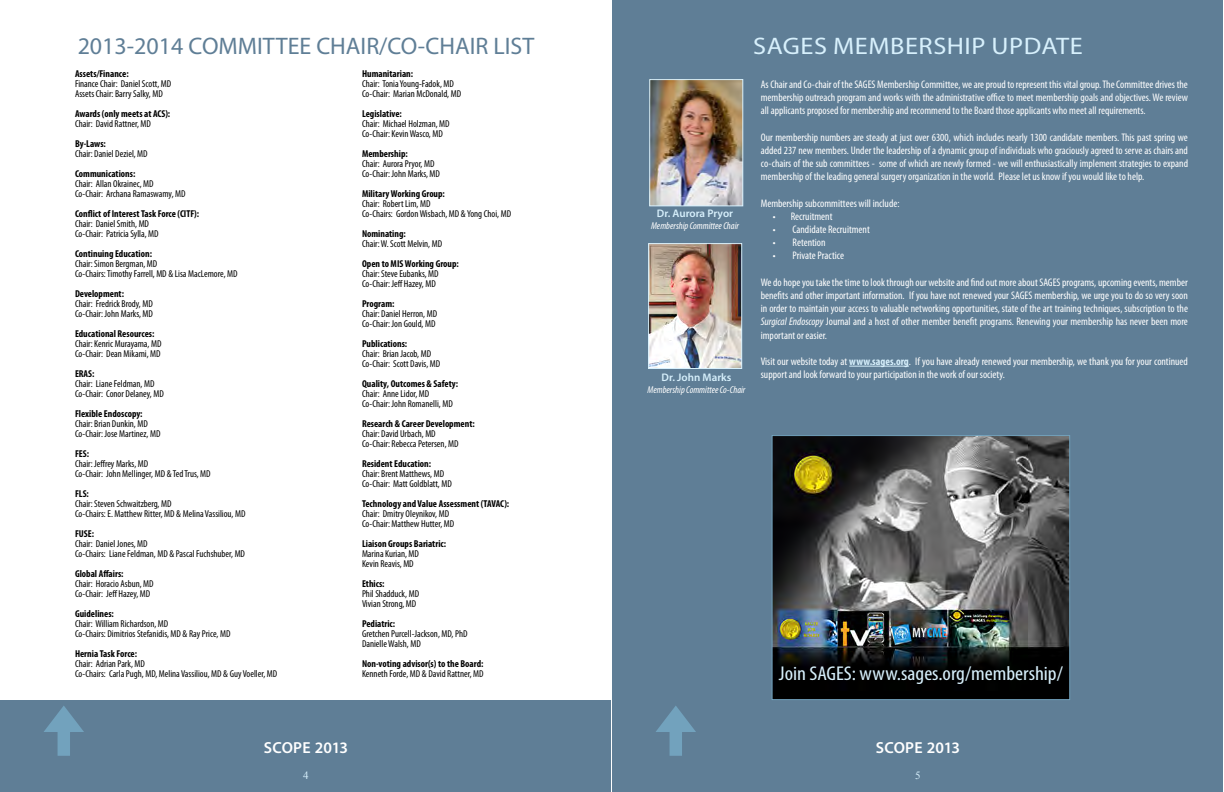
<style>
.page{position:relative;width:1224px;height:792px;background:#fff}
.page>*{position:absolute;margin:0;border:0;box-sizing:border-box;transform-origin:0 0}
.t1{font:24px "Myriad Pro";color:#5f7e96}
.t2{font:24px "Myriad Pro";letter-spacing:.02em;color:#d7f0fc;scale:1.1 1}
.t3{font:condensed 20px "Myriad Pro";color:#d7f0fc;scale:1.1 1}
.t4{font:600 16px "Myriad Pro";letter-spacing:.005em;color:#fff}
.t5{font:condensed 11px/13.2px "Myriad Pro";color:#fff;text-align:justify}
.t6{font:600 11px "Myriad Pro";color:#d7f0fc}
.t7{font:11px "Times New Roman";color:#d7f0fc}
.t8{font:condensed 10px/10px "Myriad Pro";color:#000}
.t9{font:700 condensed 10px "Myriad Pro";color:#000}
.t10{font:italic condensed 10px "Myriad Pro";color:#fff}
.s1{font-style:italic}
.s2{font-weight:700;color:#d7f0fc}
</style>
<div class="page">
<div style="left:0;top:700px;width:612px;height:92px;background:#5f7e96"></div>
<svg style="left:44px;top:706px;width:40px;height:50px"></svg>
<div style="left:612px;top:0;width:612px;height:792px;background:#5f7e96"></div>
<svg style="left:656px;top:706px;width:40px;height:50px"></svg>
<img style="left:651px;top:81px;width:90px;height:123px">
<div style="left:649px;top:79px;width:94px;height:127px;border:1px solid #d7f0fc"></div>
<hr style="left:849px;top:366px;width:60px;height:1px;background:#d7f0fc">
<img style="left:650px;top:245px;width:90px;height:122px">
<div style="left:648px;top:243px;width:94px;height:126px;border:1px solid #d7f0fc"></div>
<img style="left:774px;top:437px;width:294px;height:261px">
<div style="left:772px;top:435px;width:298px;height:265px;border:1px solid #72a2bd"></div>
<h1 class="t1" style="left:78px;top:32px;width:191px">2013-2014 COMMITTEE</h1>
<h1 class="t1" style="left:316px;top:32px;width:27px">CHAIR</h1>
<h1 class="t1" style="left:379px;top:32px;width:73px">/CO-CHAIR</h1>
<h1 class="t1" style="left:494px;top:32px;width:11px">LIST</h1>
<p class="t9" style="left:75px;top:67px;width:55px">Assets/Finance:</p>
<p class="t8" style="left:75px;top:78px;width:98px">Finance Chair: Daniel Scott, MD<br>Assets Chair: Barry Salky, MD</p>
<p class="t9" style="left:75px;top:107px;width:97px">Awards (only meets at ACS):</p>
<p class="t8" style="left:75px;top:118px;width:78px">Chair: David Rattner, MD</p>
<p class="t9" style="left:75px;top:137px;width:32px">By-Laws:</p>
<p class="t8" style="left:75px;top:148px;width:74px">Chair: Daniel Deziel, MD</p>
<p class="t9" style="left:75px;top:167px;width:62px">Communications:</p>
<p class="t8" style="left:75px;top:178px;width:112px">Chair: Allan Okrainec, MD<br>Co-Chair: Archana Ramaswamy, MD</p>
<p class="t9" style="left:75px;top:207px;width:126px">Conflict of Interest Task Force (CITF):</p>
<p class="t8" style="left:75px;top:218px;width:85px">Chair: Daniel Smith, MD<br>Co-Chair: Patricia Sylla, MD</p>
<p class="t9" style="left:75px;top:247px;width:79px">Continuing Education:</p>
<p class="t8" style="left:75px;top:258px;width:164px">Chair: Simon Bergman, MD<br>Co-Chairs: Timothy Farrell, MD &amp; Lisa MacLemore, MD</p>
<p class="t9" style="left:75px;top:287px;width:51px">Development:</p>
<p class="t8" style="left:75px;top:298px;width:80px">Chair: Fredrick Brody, MD<br>Co-Chair: John Marks, MD</p>
<p class="t9" style="left:75px;top:327px;width:81px">Educational Resources:</p>
<p class="t8" style="left:75px;top:338px;width:88px">Chair: Kenric Murayama, MD<br>Co-Chair: Dean Mikami, MD</p>
<p class="t9" style="left:75px;top:367px;width:21px">ERAS:</p>
<p class="t8" style="left:75px;top:378px;width:90px">Chair: Liane Feldman, MD<br>Co-Chair: Conor Delaney, MD</p>
<p class="t9" style="left:75px;top:407px;width:69px">Flexible Endoscopy:</p>
<p class="t8" style="left:75px;top:418px;width:87px">Chair: Brian Dunkin, MD<br>Co-Chair: Jose Martinez, MD</p>
<p class="t9" style="left:75px;top:447px;width:16px">FES:</p>
<p class="t8" style="left:75px;top:458px;width:137px">Chair: Jeffrey Marks, MD<br>Co-Chair: John Mellinger, MD &amp; Ted Trus, MD</p>
<p class="t9" style="left:75px;top:487px;width:15px">FLS:</p>
<p class="t8" style="left:75px;top:498px;width:172px">Chair: Steven Schwaitzberg, MD<br>Co-Chairs: E. Matthew Ritter, MD &amp; Melina Vassiliou, MD</p>
<p class="t9" style="left:75px;top:527px;width:21px">FUSE:</p>
<p class="t8" style="left:75px;top:538px;width:172px">Chair: Daniel Jones, MD<br>Co-Chairs: Liane Feldman, MD &amp; Pascal Fuchshuber, MD</p>
<p class="t9" style="left:75px;top:567px;width:50px">Global Affairs:</p>
<p class="t8" style="left:75px;top:578px;width:80px">Chair: Horacio Asbun, MD<br>Co-Chair: Jeff Hazey, MD</p>
<p class="t9" style="left:75px;top:607px;width:40px">Guidelines:</p>
<p class="t8" style="left:75px;top:618px;width:157px">Chair: William Richardson, MD<br>Co-Chairs: Dimitrios Stefanidis, MD &amp; Ray Price, MD</p>
<p class="t9" style="left:75px;top:647px;width:64px">Hernia Task Force:</p>
<p class="t8" style="left:75px;top:658px;width:204px">Chair: Adrian Park, MD<br>Co-Chairs: Carla Pugh, MD, Melina Vassiliou, MD &amp; Guy Voeller, MD</p>
<p class="t9" style="left:362px;top:67px;width:53px">Humanitarian:</p>
<p class="t8" style="left:362px;top:78px;width:101px">Chair: Tonia Young-Fadok, MD<br>Co-Chair: Marian McDonald, MD</p>
<p class="t9" style="left:362px;top:107px;width:41px">Legislative:</p>
<p class="t8" style="left:362px;top:118px;width:89px">Chair: Michael Holzman, MD<br>Co-Chair: Kevin Wasco, MD</p>
<p class="t9" style="left:362px;top:147px;width:47px">Membership:</p>
<p class="t8" style="left:362px;top:158px;width:80px">Chair: Aurora Pryor, MD<br>Co-Chair: John Marks, MD</p>
<p class="t9" style="left:362px;top:187px;width:84px">Military Working Group:</p>
<p class="t8" style="left:362px;top:198px;width:151px">Chair: Robert Lim, MD<br>Co-Chairs: Gordon Wisbach, MD &amp; Yong Choi, MD</p>
<p class="t9" style="left:362px;top:227px;width:45px">Nominating:</p>
<p class="t8" style="left:362px;top:238px;width:82px">Chair: W. Scott Melvin, MD</p>
<p class="t9" style="left:362px;top:257px;width:98px">Open to MIS Working Group:</p>
<p class="t8" style="left:362px;top:268px;width:78px">Chair: Steve Eubanks, MD<br>Co-Chair: Jeff Hazey, MD</p>
<p class="t9" style="left:362px;top:297px;width:34px">Program:</p>
<p class="t8" style="left:362px;top:308px;width:77px">Chair: Daniel Herron, MD<br>Co-Chair: Jon Gould, MD</p>
<p class="t9" style="left:362px;top:337px;width:47px">Publications:</p>
<p class="t8" style="left:362px;top:348px;width:80px">Chair: Brian Jacob, MD<br>Co-Chair: Scott Davis, MD</p>
<p class="t9" style="left:362px;top:377px;width:97px">Quality, Outcomes &amp; Safety:</p>
<p class="t8" style="left:362px;top:388px;width:92px">Chair: Anne Lidor, MD<br>Co-Chair: John Romanelli, MD</p>
<p class="t9" style="left:362px;top:417px;width:114px">Research &amp; Career Development:</p>
<p class="t8" style="left:362px;top:428px;width:98px">Chair: David Urbach, MD<br>Co-Chair: Rebecca Petersen, MD</p>
<p class="t9" style="left:362px;top:457px;width:71px">Resident Education:</p>
<p class="t8" style="left:362px;top:468px;width:91px">Chair: Brent Matthews, MD<br>Co-Chair: Matt Goldblatt, MD</p>
<p class="t9" style="left:362px;top:497px;width:149px">Technology and Value Assessment (TAVAC):</p>
<p class="t8" style="left:362px;top:508px;width:94px">Chair: Dmitry Oleynikov, MD<br>Co-Chair: Matthew Hutter, MD</p>
<p class="t9" style="left:362px;top:537px;width:86px">Liaison Groups Bariatric:</p>
<p class="t8" style="left:362px;top:548px;width:59px">Marina Kurian, MD<br>Kevin Reavis, MD</p>
<p class="t9" style="left:362px;top:577px;width:24px">Ethics:</p>
<p class="t8" style="left:362px;top:588px;width:59px">Phil Shadduck, MD<br>Vivian Strong, MD</p>
<p class="t9" style="left:362px;top:617px;width:35px">Pediatric:</p>
<p class="t8" style="left:362px;top:628px;width:107px">Gretchen Purcell-Jackson, MD, PhD<br>Danielle Walsh, MD</p>
<p class="t9" style="left:362px;top:657px;width:123px">Non-voting advisor(s) to the Board:</p>
<p class="t8" style="left:362px;top:668px;width:123px">Kenneth Forde, MD &amp; David Rattner, MD</p>
<p class="t6" style="left:657px;top:207px;width:78px">Dr. Aurora Pryor</p>
<p class="t10" style="left:651px;top:220px;width:89px">Membership Committee Chair</p>
<p class="t6" style="left:662px;top:371px;width:71px">Dr. John Marks</p>
<p class="t10" style="left:648px;top:384px;width:99px">Membership Committee Co-Chair</p>
<h1 class="t2" style="left:753px;top:31px;width:15px">SAGES</h1>
<h1 class="t2" style="left:833px;top:31px;width:187px">MEMBERSHIP UPDATE</h1>
<p class="t5" style="left:761px;top:77px;width:429px">As Chair and Co-chair of the SAGES Membership Committee, we are proud to represent this vital group. The Committee drives the membership outreach program and works with the administrative office to meet membership goals and objectives. We review all applicants proposed for membership and recommend to the Board those applicants who meet all requirements.</p>
<p class="t5" style="left:761px;top:130px;width:429px">Our membership numbers are steady at just over 6300, which includes nearly 1300 candidate members. This past spring we added 237 new members. Under the leadership of a dynamic group of individuals who graciously agreed to serve as chairs and co-chairs of the sub committees - some of which are newly formed - we will enthusiastically implement strategies to expand membership of the leading general surgery organization in the world. Please let us know if you would like to help.</p>
<p class="t5" style="left:761px;top:196px;width:140px">Membership subcommittees will include:</p>
<p class="t5" style="left:773px;top:209px;width:61px">• Recruitment</p>
<p class="t5" style="left:773px;top:223px;width:99px">• Candidate Recruitment</p>
<p class="t5" style="left:773px;top:236px;width:54px">• Retention</p>
<p class="t5" style="left:773px;top:249px;width:73px">• Private Practice</p>
<p class="t5" style="left:761px;top:275px;width:429px">We do hope you take the time to look through our website and find out more about SAGES programs, upcoming events, member benefits and other important information. If you have not renewed your SAGES membership, we urge you to do so very soon in order to maintain your access to valuable networking opportunities, state of the art training techniques, subscription to the <span class="s1">Surgical Endoscopy</span> Journal and a host of other member benefit programs. Renewing your membership has never been more important or easier.</p>
<p class="t5" style="left:761px;top:355px;width:429px">Visit our website today at <span class="s2">www.sages.org</span>. If you have already renewed your membership, we thank you for your continued support and look forward to your participation in the work of our society.</p>
<h2 class="t3" style="left:779px;top:661px;width:260px">Join SAGES: www.sages.org/membership/</h2>
<h3 class="t4" style="left:264px;top:737px;width:86px">SCOPE 2013</h3>
<p class="t7" style="left:303px;top:768px;width:7px">4</p>
<p class="t7" style="left:915px;top:768px;width:7px">5</p>
<h3 class="t4" style="left:876px;top:737px;width:86px">SCOPE 2013</h3>
</div>
